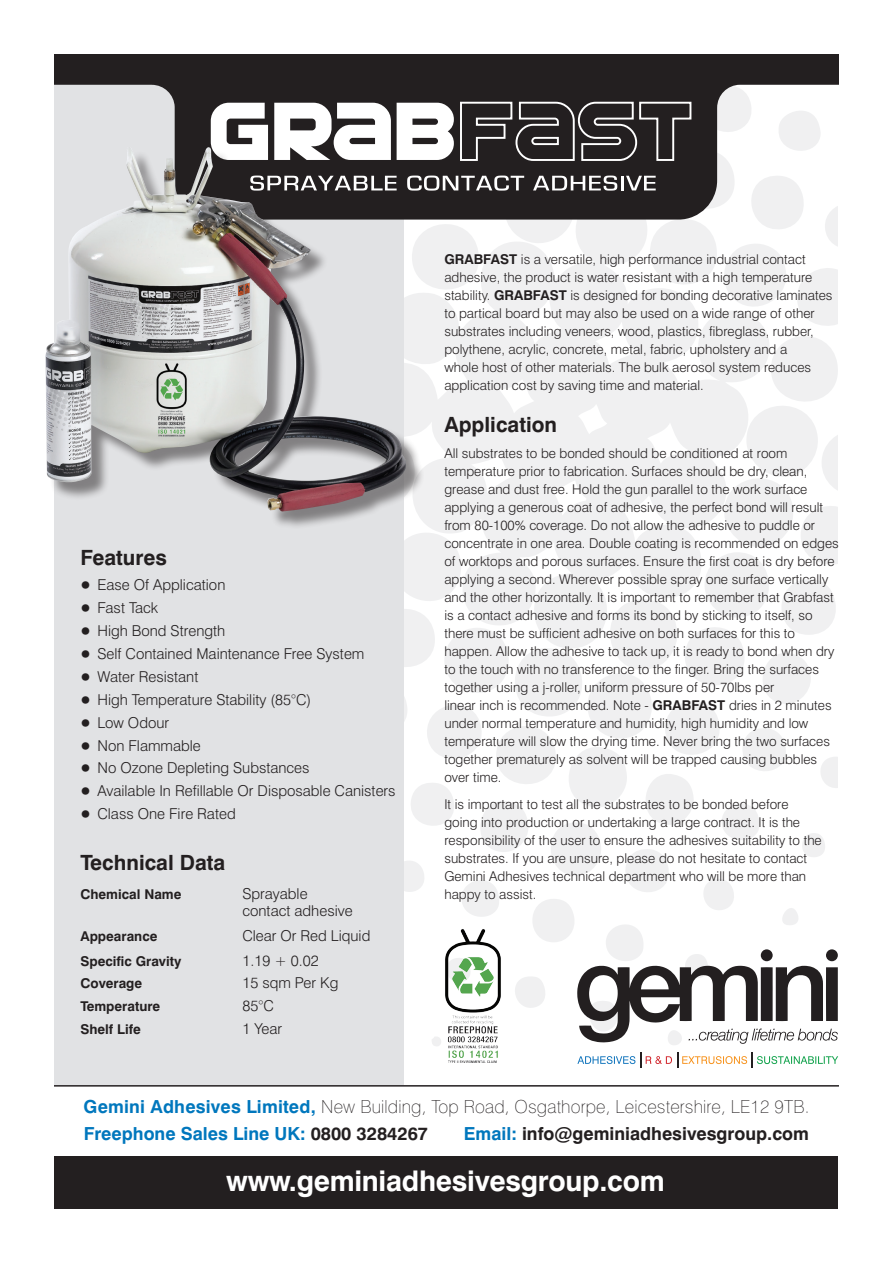
<style>
.page{position:relative;width:893px;height:1263px;background:#fff}
.page>*{position:absolute;margin:0;border:0;box-sizing:border-box;transform-origin:0 0}
.t1{font:700 28.5px "Swiss 721 BT";letter-spacing:-.01em;color:#fff}
.t2{font:700 21px "Swiss 721 BT";color:#231f20}
.t3{font:100 18px/27px "Swiss 721 BT";letter-spacing:.01em;color:#231f20}
.t4{font:700 18px "Swiss 721 BT";color:#231f20}
.t5{font:300 15px/22.8px "Swiss 721 BT";color:#231f20}
.t6{font:300 13.5px/18px "Swiss 721 BT";color:#231f20}
.t7{font:700 13.5px "Swiss 721 BT";color:#231f20}
.s1{font-family:"Newspaper Pi BT";font-weight:400}
.s2{font-weight:700}
.s3{font-weight:700;color:#0077bd}
.s4{color:#0077bd}
</style>
<div class="page">
<svg style="left:404px;top:220px;width:434px;height:826px;fill:#f0f0f1"></svg>
<div style="left:54px;top:54px;width:350px;height:1030px;background:#e1e2e4"></div>
<div style="left:54px;top:1157px;width:784px;height:52px;background:#231f20"></div>
<img style="left:445px;top:928px;width:60px;height:135px">
<svg style="left:577px;top:965px;width:261px;height:79px"></svg>
<div style="left:761px;top:949px;width:12px;height:12px;background:#231f20;border-radius:50%"></div>
<div style="left:826px;top:949px;width:12px;height:12px;background:#231f20;border-radius:50%"></div>
<svg style="left:577px;top:1052px;width:261px;height:16px"></svg>
<hr style="left:54px;top:1085px;width:785px;height:1px;background:#231f20">
<svg style="left:54px;top:54px;width:785px;height:166px;fill:#231f20"></svg>
<svg style="left:211px;top:103px;width:57px;height:44px"></svg>
<svg style="left:274px;top:103px;width:117px;height:44px"></svg>
<svg style="left:397px;top:101px;width:295px;height:61px"></svg>
<svg style="left:425px;top:176px;width:99px;height:15px"></svg>
<svg style="left:533px;top:176px;width:123px;height:15px"></svg>
<div style="left:48px;top:150px;width:377px;height:380px;background:#231f20;opacity:.5"></div>
<img style="left:45px;top:147px;width:362px;height:364px">
<h2 class="t2" style="left:80px;top:545px;width:88px">Features</h2>
<p class="t5" style="left:80px;top:574px;width:317px"><span class="s1">q</span> Ease Of Application<br><span class="s1">q</span> Fast Tack<br><span class="s1">q</span> High Bond Strength<br><span class="s1">q</span> Self Contained Maintenance Free System<br><span class="s1">q</span> Water Resistant<br><span class="s1">q</span> High Temperature Stability (85°C)<br><span class="s1">q</span> Low Odour<br><span class="s1">q</span> Non Flammable<br><span class="s1">q</span> No Ozone Depleting Substances<br><span class="s1">q</span> Available In Refillable Or Disposable Canisters <span class="s1">q</span> Class One Fire Rated</p>
<h2 class="t2" style="left:80px;top:849px;width:146px">Technical Data</h2>
<p class="t7" style="left:80px;top:886px;width:103px">Chemical Name</p>
<p class="t5" style="left:242px;top:885px;width:112px;line-height:16.5px">Sprayable contact adhesive</p>
<p class="t7" style="left:80px;top:927px;width:79px">Appearance</p>
<p class="t5" style="left:242px;top:924px;width:129px">Clear Or Red Liquid</p>
<p class="t7" style="left:80px;top:952px;width:102px">Specific Gravity</p>
<p class="t5" style="left:242px;top:949px;width:78px">1.19 + 0.02</p>
<p class="t7" style="left:80px;top:975px;width:63px">Coverage</p>
<p class="t5" style="left:242px;top:971px;width:97px">15 sqm Per Kg</p>
<p class="t7" style="left:80px;top:998px;width:81px">Temperature</p>
<p class="t5" style="left:242px;top:994px;width:33px">85°C</p>
<p class="t7" style="left:80px;top:1021px;width:62px">Shelf Life</p>
<p class="t5" style="left:242px;top:1017px;width:41px">1 Year</p>
<p class="t6" style="left:444px;top:250px;width:390px"><span class="s2">GRABFAST</span> is a versatile, high performance industrial contact adhesive, the product is water resistant with a high temperature stability. <span class="s2">GRABFAST</span> is designed for bonding decorative laminates to partical board but may also be used on a wide range of other substrates including veneers, wood, plastics, fibreglass, rubber, polythene, acrylic, concrete, metal, fabric, upholstery and a<br>whole host of other materials. The bulk aerosol system reduces application cost by saving time and material.</p>
<h2 class="t2" style="left:444px;top:412px;width:114px">Application</h2>
<p class="t6" style="left:444px;top:444px;width:396px">All substrates to be bonded should be conditioned at room temperature prior to fabrication. Surfaces should be dry, clean, grease and dust free. Hold the gun parallel to the work surface applying a generous coat of adhesive, the perfect bond will result from 80-100% coverage. Do not allow the adhesive to puddle or concentrate in one area. Double coating is recommended on edges of worktops and porous surfaces. Ensure the first coat is dry before applying a second. Wherever possible spray one surface vertically and the other horizontally. It is important to remember that Grabfast is a contact adhesive and forms its bond by sticking to itself, so there must be sufficient adhesive on both surfaces for this to happen. Allow the adhesive to tack up, it is ready to bond when dry to the touch with no transference to the finger. Bring the surfaces together using a j-roller, uniform pressure of 50-70lbs per<br>linear inch is recommended. Note - <span class="s2">GRABFAST</span> dries in 2 minutes under normal temperature and humidity, high humidity and low temperature will slow the drying time. Never bring the two surfaces together prematurely as solvent will be trapped causing bubbles over time.</p>
<p class="t6" style="left:444px;top:795px;width:379px">It is important to test all the substrates to be bonded before going into production or undertaking a large contract. It is the responsibility of the user to ensure the adhesives suitability to the substrates. If you are unsure, please do not hesitate to contact Gemini Adhesives technical department who will be more than happy to assist.</p>
<h3 class="t3" style="left:84px;top:1092px;width:727px"><span class="s3">Gemini Adhesives Limited,</span> New Building, Top Road, Osgathorpe, Leicestershire, LE12 9TB.<br><span class="s3">Freephone Sales Line UK:</span> <span class="s2">0800 3284267</span></h3>
<h3 class="t4" style="left:464px;top:1122px;width:347px"><span class="s4">Email:</span> info@geminiadhesivesgroup.com</h3>
<h1 class="t1" style="left:226px;top:1164px;width:440px">www.geminiadhesivesgroup.com</h1>
</div>
